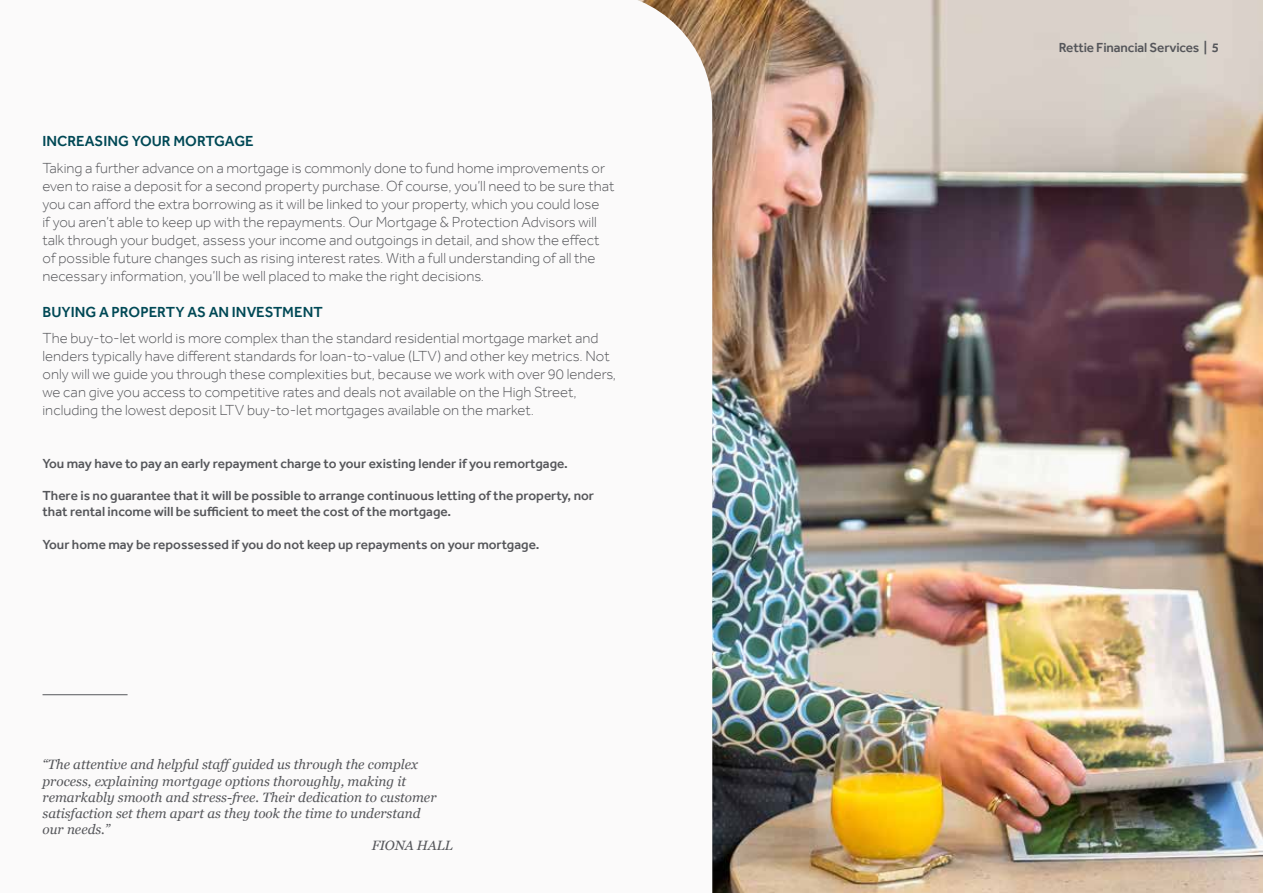
<style>
.page{position:relative;width:1263px;height:893px;background:#fff}
.page>*{position:absolute;margin:0;border:0;box-sizing:border-box;transform-origin:0 0}
.t1{font:300 15px/18px "Effra";color:#55565a}
.t2{font:500 15px "Effra";color:#004855}
.t3{font:500 13.5px/16.2px "Effra";color:#55565a}
.t4{font:italic 13.5px "Georgia";color:#55565a}
</style>
<div class="page">
<img style="left:712px;top:0;width:551px;height:893px">
<hr style="left:43px;top:694px;width:85px;height:1px;background:#55565a">
<p class="t2" style="left:43px;top:132px;width:213px">INCREASING YOUR MORTGAGE</p>
<p class="t1" style="left:43px;top:158px;width:573px">Taking a further advance on a mortgage is commonly done to fund home improvements or even to raise a deposit for a second property purchase. Of course, you’ll need to be sure that you can afford the extra borrowing as it will be linked to your property, which you could lose<br>if you aren’t able to keep up with the repayments. Our Mortgage &amp; Protection Advisors will talk through your budget, assess your income and outgoings in detail, and show the effect of possible future changes such as rising interest rates. With a full understanding of all the necessary information, you’ll be well placed to make the right decisions.</p>
<p class="t2" style="left:43px;top:303px;width:282px">BUYING A PROPERTY AS AN INVESTMENT</p>
<p class="t1" style="left:43px;top:329px;width:575px">The buy-to-let world is more complex than the standard residential mortgage market and lenders typically have different standards for loan-to-value (LTV) and other key metrics. Not only will we guide you through these complexities but, because we work with over 90 lenders, we can give you access to competitive rates and deals not available on the High Street, including the lowest deposit LTV buy-to-let mortgages available on the market.</p>
<p class="t3" style="left:43px;top:455px;width:527px">You may have to pay an early repayment charge to your existing lender if you remortgage.</p>
<p class="t3" style="left:43px;top:487px;width:553px">There is no guarantee that it will be possible to arrange continuous letting of the property, nor that rental income will be sufficient to meet the cost of the mortgage.</p>
<p class="t3" style="left:43px;top:536px;width:498px">Your home may be repossessed if you do not keep up repayments on your mortgage.</p>
<p class="t4" style="left:43px;top:755px;width:377px">“The attentive and helpful staff guided us through the complex</p>
<p class="t4" style="left:43px;top:771px;width:365px">process, explaining mortgage options thoroughly, making it</p>
<p class="t4" style="left:43px;top:787px;width:395px">remarkably smooth and stress-free. Their dedication to customer</p>
<p class="t4" style="left:43px;top:804px;width:380px">satisfaction set them apart as they took the time to understand</p>
<p class="t4" style="left:43px;top:820px;width:69px">our needs.”</p>
<p class="t4" style="left:372px;top:836px;width:83px">FIONA HALL</p>
<p class="t3" style="left:1059px;top:39px;width:162px">Rettie Financial Services | 5</p>
</div>
